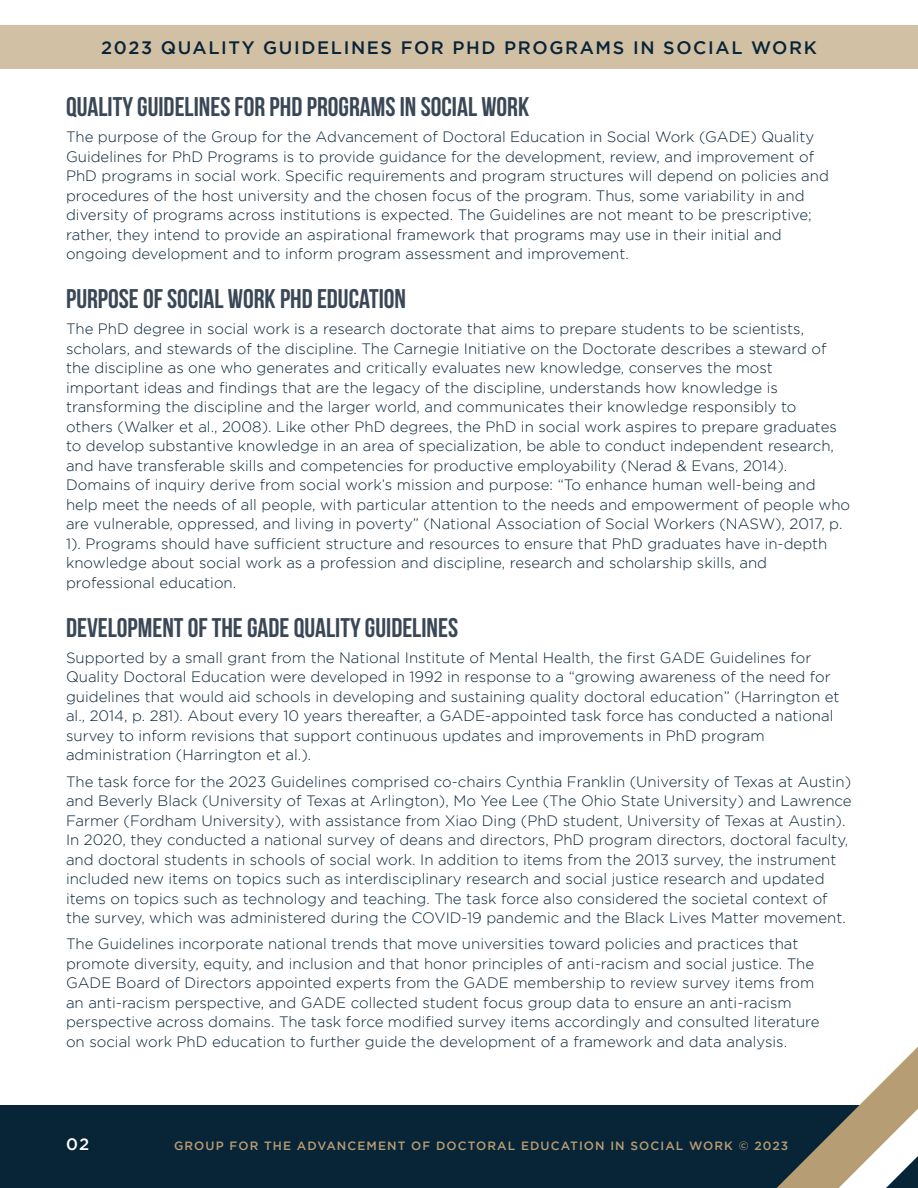
<style>
.page{position:relative;width:918px;height:1188px;background:#fff}
.page>*{position:absolute;margin:0;border:0;box-sizing:border-box;transform-origin:0 0}
.t1{font:700 27px "Bebas Neue";color:#3a4756}
.t2{font:500 18px "Gotham";letter-spacing:.09em;color:#082437}
.t3{font:500 16.5px "Gotham";color:#fff}
.t4{font:300 15px/19.5px "Gotham";color:#082437}
.t5{font:500 12px "Gotham";letter-spacing:.09em;color:#b79d74}
</style>
<div class="page">
<div style="left:0;top:26px;width:918px;height:43px;background:#d2c0a4"></div>
<div style="left:0;top:1106px;width:918px;height:82px;background:#082437"></div>
<svg style="left:777px;top:1047px;width:141px;height:141px"></svg>
<p class="t2" style="left:101px;top:37px;width:717px">2023 QUALITY GUIDELINES FOR PHD PROGRAMS IN SOCIAL WORK</p>
<p class="t1" style="left:66px;top:92px;width:465px">QUALITY GUIDELINES FOR PHD PROGRAMS IN SOCIAL WORK</p>
<p class="t4" style="left:66px;top:127px;width:764px">The purpose of the Group for the Advancement of Doctoral Education in Social Work (GADE) Quality Guidelines for PhD Programs is to provide guidance for the development, review, and improvement of PhD programs in social work. Specific requirements and program structures will depend on policies and procedures of the host university and the chosen focus of the program. Thus, some variability in and diversity of programs across institutions is expected. The Guidelines are not meant to be prescriptive; rather, they intend to provide an aspirational framework that programs may use in their initial and ongoing development and to inform program assessment and improvement.</p>
<p class="t1" style="left:66px;top:284px;width:342px">PURPOSE OF SOCIAL WORK PHD EDUCATION</p>
<p class="t4" style="left:66px;top:319px;width:786px">The PhD degree in social work is a research doctorate that aims to prepare students to be scientists, scholars, and stewards of the discipline. The Carnegie Initiative on the Doctorate describes a steward of the discipline as one who generates and critically evaluates new knowledge, conserves the most<br>important ideas and findings that are the legacy of the discipline, understands how knowledge is transforming the discipline and the larger world, and communicates their knowledge responsibly to<br>others (Walker et al., 2008). Like other PhD degrees, the PhD in social work aspires to prepare graduates to develop substantive knowledge in an area of specialization, be able to conduct independent research, and have transferable skills and competencies for productive employability (Nerad &amp; Evans, 2014).<br>Domains of inquiry derive from social work’s mission and purpose: “To enhance human well-being and help meet the needs of all people, with particular attention to the needs and empowerment of people who are vulnerable, oppressed, and living in poverty” (National Association of Social Workers (NASW), 2017, p.<br>1). Programs should have sufficient structure and resources to ensure that PhD graduates have in-depth knowledge about social work as a profession and discipline, research and scholarship skills, and professional education.</p>
<p class="t1" style="left:66px;top:612px;width:394px">DEVELOPMENT OF THE GADE QUALITY GUIDELINES</p>
<p class="t4" style="left:66px;top:648px;width:775px">Supported by a small grant from the National Institute of Mental Health, the first GADE Guidelines for Quality Doctoral Education were developed in 1992 in response to a “growing awareness of the need for guidelines that would aid schools in developing and sustaining quality doctoral education” (Harrington et al., 2014, p. 281). About every 10 years thereafter, a GADE-appointed task force has conducted a national survey to inform revisions that support continuous updates and improvements in PhD program administration (Harrington et al.).</p>
<p class="t4" style="left:66px;top:771px;width:787px">The task force for the 2023 Guidelines comprised co-chairs Cynthia Franklin (University of Texas at Austin) and Beverly Black (University of Texas at Arlington), Mo Yee Lee (The Ohio State University) and Lawrence Farmer (Fordham University), with assistance from Xiao Ding (PhD student, University of Texas at Austin).<br>In 2020, they conducted a national survey of deans and directors, PhD program directors, doctoral faculty, and doctoral students in schools of social work. In addition to items from the 2013 survey, the instrument included new items on topics such as interdisciplinary research and social justice research and updated items on topics such as technology and teaching. The task force also considered the societal context of the survey, which was administered during the COVID-19 pandemic and the Black Lives Matter movement.</p>
<p class="t4" style="left:66px;top:934px;width:755px">The Guidelines incorporate national trends that move universities toward policies and practices that promote diversity, equity, and inclusion and that honor principles of anti-racism and social justice. The GADE Board of Directors appointed experts from the GADE membership to review survey items from an anti-racism perspective, and GADE collected student focus group data to ensure an anti-racism perspective across domains. The task force modified survey items accordingly and consulted literature on social work PhD education to further guide the development of a framework and data analysis.</p>
<p class="t3" style="left:66px;top:1135px;width:25px">02</p>
<p class="t5" style="left:174px;top:1139px;width:616px">GROUP FOR THE ADVANCEMENT OF DOCTORAL EDUCATION IN SOCIAL WORK © 2023</p>
</div>
